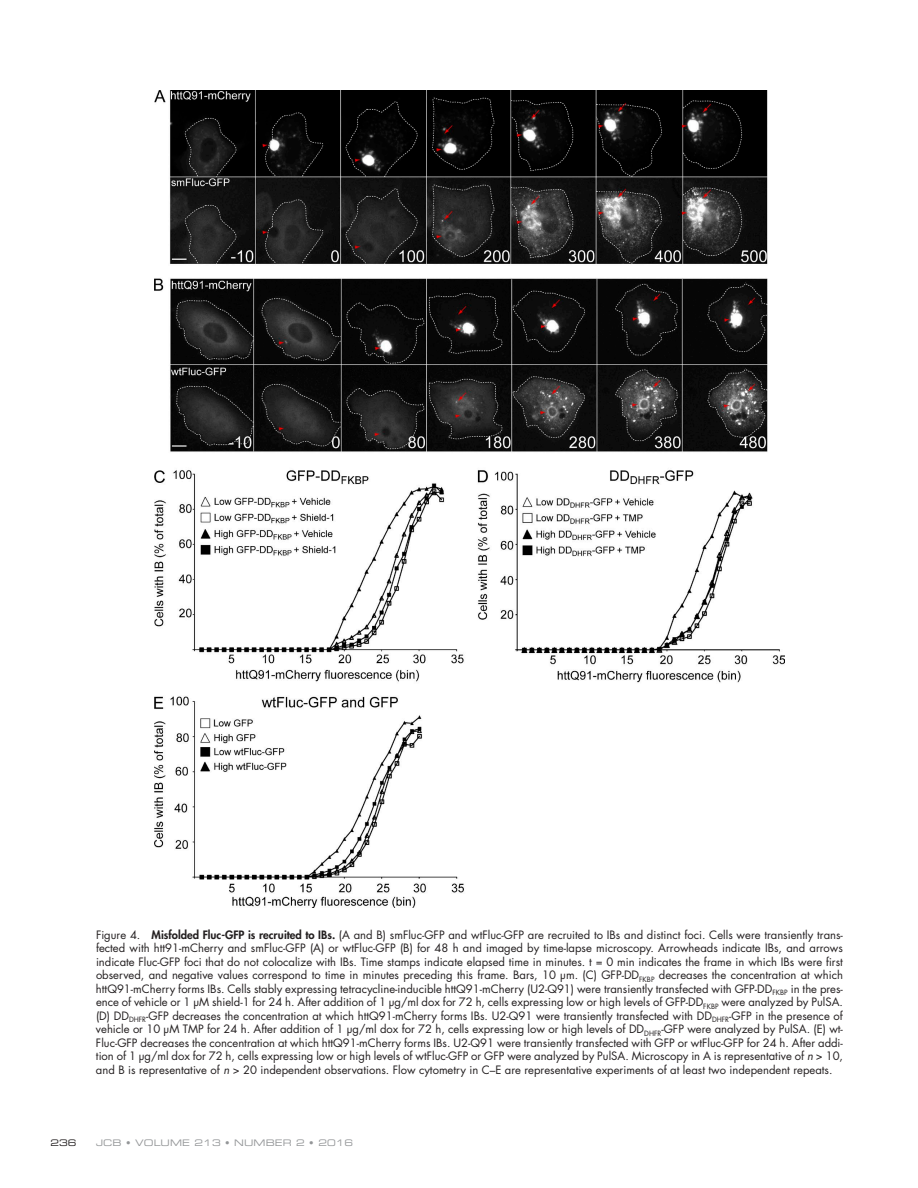
<style>
.page{position:relative;width:918px;height:1188px;background:#fff}
.page>*{position:absolute;margin:0;border:0;box-sizing:border-box;transform-origin:0 0}
.t1{font:11.25px/13.5px "Futura Std";color:#231f20;text-align:justify}
.t2{font:9px "Eurostile LT Std Ex 2";letter-spacing:.01em;color:#949698}
.t3{font:9px "Eurostile LT Std Ex 2";color:#231f20}
.s1{font-weight:800}
.s2{font-style:italic}
</style>
<div class="page">
<img style="left:154px;top:90px;width:630px;height:817px">
<p class="t1" style="left:96px;top:928px;width:749px">Figure 4. <span class="s1">Misfolded Fluc-GFP is recruited to IBs.</span> (A and B) smFluc-GFP and wtFluc-GFP are recruited to IBs and distinct foci. Cells were transiently trans&shy;fected with htt91-mCherry and smFluc-GFP (A) or wtFluc-GFP (B) for 48 h and imaged by time-lapse microscopy. Arrowheads indicate IBs, and arrows indicate Fluc-GFP foci that do not colocalize with IBs. Time stamps indicate elapsed time in minutes. t = 0 min indicates the frame in which IBs were first observed, and negative values correspond to time in minutes preceding this frame. Bars, 10 µm. (C) GFP-DD<sub>FKBP</sub> decreases the concentration at which httQ91-mCherry forms IBs. Cells stably expressing tetracycline-inducible httQ91-mCherry (U2-Q91) were transiently transfected with GFP-DD<sub>FKBP</sub> in the pres&shy;ence of vehicle or 1 µM shield-1 for 24 h. After addition of 1 µg/ml dox for 72 h, cells expressing low or high levels of GFP-DD<sub>FKBP</sub> were analyzed by PulSA. (D) DD<sub>DHFR</sub>-GFP decreases the concentration at which httQ91-mCherry forms IBs. U2-Q91 were transiently transfected with DD<sub>DHFR</sub>-GFP in the presence of vehicle or 10 µM TMP for 24 h. After addition of 1 µg/ml dox for 72 h, cells expressing low or high levels of DD<sub>DHFR</sub>-GFP were analyzed by PulSA. (E) wt-Fluc-GFP decreases the concentration at which httQ91-mCherry forms IBs. U2-Q91 were transiently transfected with GFP or wtFluc-GFP for 24 h. After addi&shy;tion of 1 µg/ml dox for 72 h, cells expressing low or high levels of wtFluc-GFP or GFP were analyzed by PulSA. Microscopy in A is representative of <span class="s2">n</span> &gt; 10, and B is representative of <span class="s2">n</span> &gt; 20 independent observations. Flow cytometry in C–E are representative experiments of at least two independent repeats.</p>
<p class="t3" style="left:50px;top:1136px;width:28px">236</p>
<p class="t2" style="left:96px;top:1136px;width:259px">JCB • VOLUME 213 • NUMBER 2 • 2016</p>
</div>
